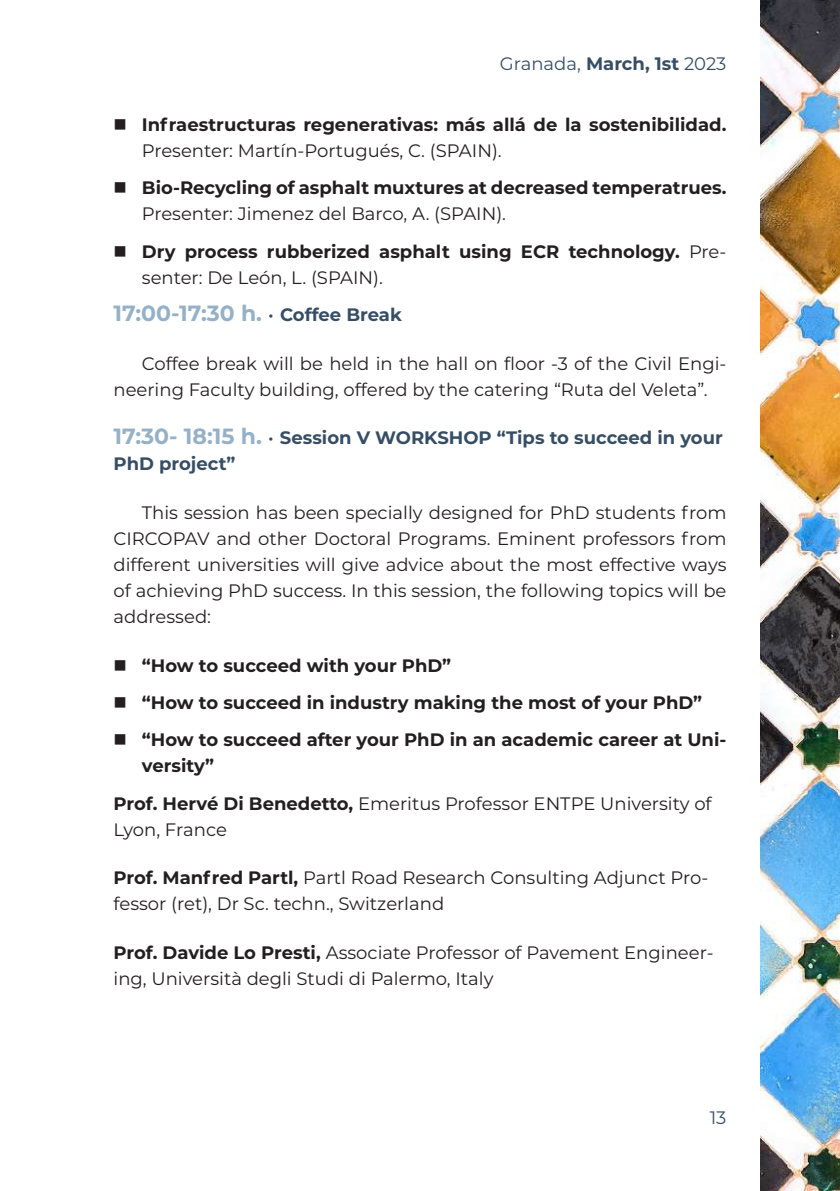
<style>
.page{position:relative;width:840px;height:1191px;background:#fff}
.page>*{position:absolute;margin:0;border:0;box-sizing:border-box;transform-origin:0 0}
.t1{font:700 22px "Montserrat";color:#94b1c8}
.t2{font:18px/26px "Montserrat";color:#231f20}
.t3{font:700 18px/37.4px "Montserrat";color:#231f20}
.t4{font:700 18px/26px "Montserrat";color:#364e65}
.t5{font:18px "Montserrat";color:#364e65}
.s1{font-weight:700}
.s2{font-weight:400}
.s3{font-weight:500;font-size:18px;color:#364e65}
.s4{font-size:18px;color:#364e65}
.s5{font-size:22px;color:#94b1c8}
.s6{font-weight:500}
</style>
<div class="page">
<img style="left:760px;top:0;width:79px;height:1191px">
<p class="t5" style="left:499px;top:51px;width:228px">Granada, <span class="s1">March, 1st</span> 2023</p>
<p class="t3" style="left:142px;top:105px;width:585px">Infraestructuras regenerativas: más allá de la sostenibilidad.</p>
<p class="t2" style="left:142px;top:137px;width:361px">Presenter: Martín-Portugués, C. (SPAIN).</p>
<p class="t3" style="left:142px;top:168px;width:585px">Bio-Recycling of asphalt muxtures at decreased temperatrues.</p>
<p class="t3" style="left:142px;top:194px;width:585px"><span class="s2">Presenter: Jimenez del Barco, A. (SPAIN).<br></span>Dry process rubberized asphalt using ECR technology. <span class="s2">Pre-</span></p>
<p class="t2" style="left:142px;top:263px;width:242px">senter: De León, L. (SPAIN).</p>
<p class="t1" style="left:113px;top:297px;width:290px">17:00-17:30 h. <span class="s3">•</span> <span class="s4">Coffee Break</span></p>
<p class="t2" style="left:113px;top:349px;width:614px;text-indent:28px">Coffee break will be held in the hall on floor -3 of the Civil Engi&shy;neering Faculty building, offered by the catering “Ruta del Veleta”.</p>
<p class="t4" style="left:113px;top:424px;width:610px"><span class="s5">17:30- 18:15 h.</span> <span class="s6">•</span> Session V WORKSHOP “Tips to succeed in your<br>PhD project”</p>
<p class="t2" style="left:113px;top:499px;width:614px;text-align:justify;text-indent:28px">This session has been specially designed for PhD students from CIRCOPAV and other Doctoral Programs. Eminent professors from different universities will give advice about the most effective ways of achieving PhD success. In this session, the following topics will be addressed:</p>
<p class="t3" style="left:142px;top:645px;width:585px">“How to succeed with your PhD”<br>“How to succeed in industry making the most of your PhD” “How to succeed after your PhD in an academic career at Uni-</p>
<p class="t2" style="left:113px;top:746px;width:599px;line-height:37.4px;text-indent:28px"><span class="s1">versity”<br>Prof. Hervé Di Benedetto,</span> Emeritus Professor ENTPE University of</p>
<p class="t2" style="left:113px;top:815px;width:115px">Lyon, France</p>
<p class="t2" style="left:113px;top:864px;width:596px"><span class="s1">Prof. Manfred Partl,</span> Partl Road Research Consulting Adjunct Pro&shy;fessor (ret), Dr Sc. techn., Switzerland</p>
<p class="t2" style="left:113px;top:939px;width:601px"><span class="s1">Prof. Davide Lo Presti,</span> Associate Professor of Pavement Engineer&shy;ing, Università degli Studi di Palermo, Italy</p>
<p class="t5" style="left:709px;top:1105px;width:18px">13</p>
</div>
